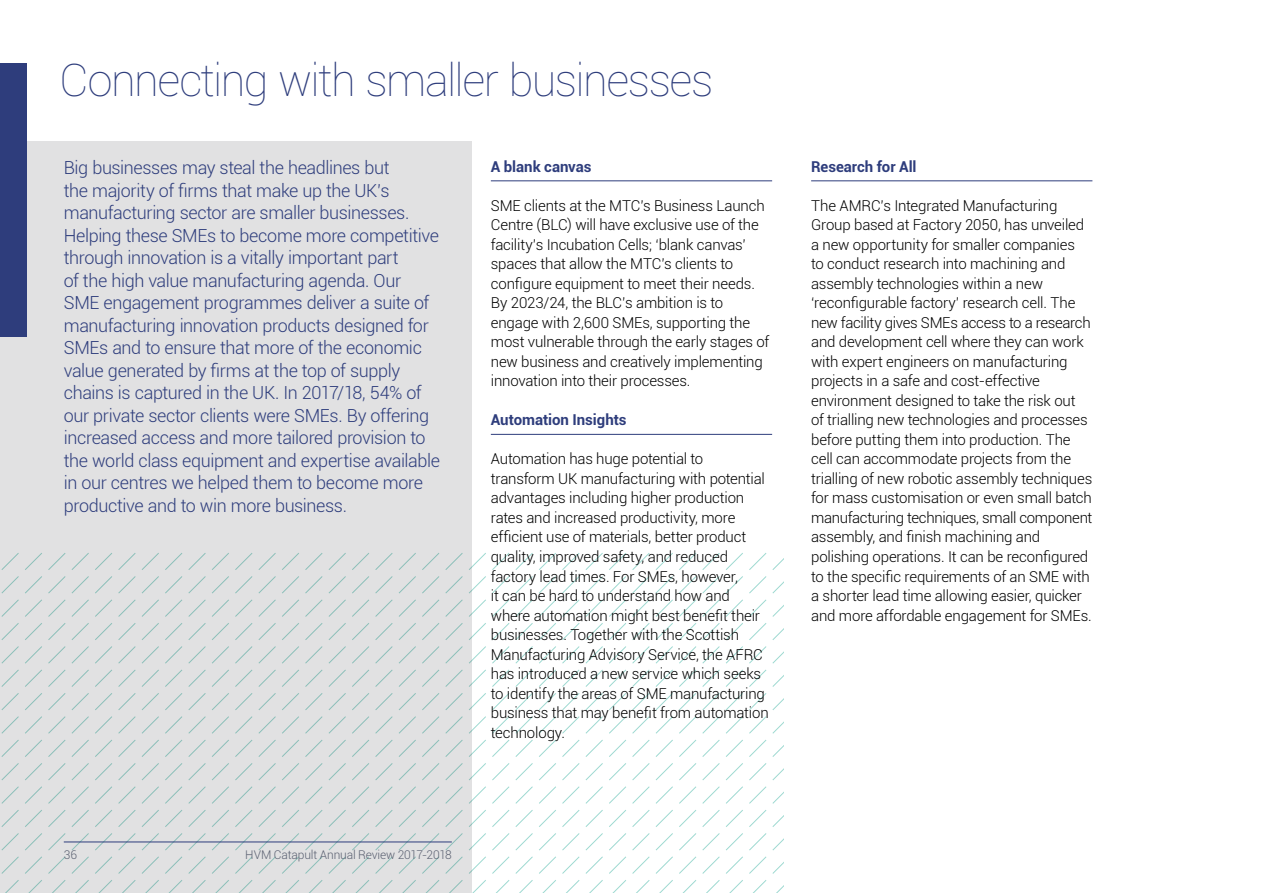
<style>
.page{position:relative;width:1263px;height:893px;background:#fff}
.page>*{position:absolute;margin:0;border:0;box-sizing:border-box;transform-origin:0 0}
.t1{font:100 45px "Roboto";letter-spacing:-.035em;color:#2e3d7c}
.t2{font:300 18px/22.5px "Roboto";letter-spacing:-.02em;color:#2e3d7c}
.t3{font:300 15px/19.5px "Roboto";letter-spacing:-.01em;color:#000}
.t4{font:700 15px "Roboto";letter-spacing:-.005em;color:#2e3d7c}
.t5{font:300 12px "Roboto";letter-spacing:-.01em;color:#5a6071}
</style>
<div class="page">
<div style="left:0;top:142px;width:471px;height:751px;background:#e1e1e2"></div>
<svg style="left:1px;top:553px;width:158px;height:17px"></svg>
<svg style="left:165px;top:553px;width:251px;height:17px"></svg>
<svg style="left:422px;top:552px;width:64px;height:18px"></svg>
<svg style="left:492px;top:553px;width:251px;height:17px"></svg>
<svg style="left:749px;top:553px;width:35px;height:17px"></svg>
<svg style="left:1px;top:576px;width:158px;height:181px"></svg>
<svg style="left:165px;top:576px;width:251px;height:181px"></svg>
<svg style="left:422px;top:576px;width:64px;height:181px"></svg>
<svg style="left:492px;top:576px;width:251px;height:181px"></svg>
<svg style="left:749px;top:576px;width:35px;height:181px"></svg>
<svg style="left:1px;top:763px;width:158px;height:64px"></svg>
<svg style="left:165px;top:763px;width:251px;height:64px"></svg>
<svg style="left:422px;top:763px;width:64px;height:64px"></svg>
<svg style="left:492px;top:763px;width:251px;height:64px"></svg>
<svg style="left:749px;top:763px;width:35px;height:64px"></svg>
<svg style="left:1px;top:833px;width:158px;height:60px"></svg>
<svg style="left:165px;top:833px;width:251px;height:60px"></svg>
<svg style="left:422px;top:833px;width:64px;height:60px"></svg>
<svg style="left:492px;top:833px;width:251px;height:60px"></svg>
<svg style="left:749px;top:833px;width:35px;height:60px"></svg>
<hr style="left:491px;top:180px;width:281px;height:1px;background:#2e3d7c">
<hr style="left:491px;top:434px;width:281px;height:1px;background:#2e3d7c">
<hr style="left:811px;top:180px;width:281px;height:1px;background:#2e3d7c">
<hr style="left:64px;top:842px;width:388px;height:1px;background:#2e3d7c">
<div style="left:0;top:64px;width:26px;height:273px;background:#2e3d7c"></div>
<h1 class="t1" style="left:60px;top:49px;width:655px">Connecting with smaller businesses</h1>
<p class="t2" style="left:64px;top:156px;width:378px">Big businesses may steal the headlines but<br>the majority of firms that make up the UK’s manufacturing sector are smaller businesses.<br>Helping these SMEs to become more competitive through innovation is a vitally important part<br>of the high value manufacturing agenda. Our SME engagement programmes deliver a suite of manufacturing innovation products designed for SMEs and to ensure that more of the economic value generated by firms at the top of supply chains is captured in the UK. In 2017/18, 54% of our private sector clients were SMEs. By offering increased access and more tailored provision to the world class equipment and expertise available in our centres we helped them to become more productive and to win more business.</p>
<p class="t4" style="left:491px;top:156px;width:102px">A blank canvas</p>
<p class="t3" style="left:491px;top:195px;width:280px">SME clients at the MTC’s Business Launch Centre (BLC) will have exclusive use of the facility’s Incubation Cells; ‘blank canvas’ spaces that allow the MTC’s clients to configure equipment to meet their needs.<br>By 2023/24, the BLC’s ambition is to engage with 2,600 SMEs, supporting the most vulnerable through the early stages of new business and creatively implementing innovation into their processes.</p>
<p class="t4" style="left:491px;top:410px;width:137px">Automation Insights</p>
<p class="t3" style="left:491px;top:449px;width:279px">Automation has huge potential to transform UK manufacturing with potential advantages including higher production rates and increased productivity, more efficient use of materials, better product quality, improved safety, and reduced factory lead times. For SMEs, however,<br>it can be hard to understand how and where automation might best benefit their businesses. Together with the Scottish Manufacturing Advisory Service, the AFRC has introduced a new service which seeks to identify the areas of SME manufacturing business that may benefit from automation technology.</p>
<p class="t4" style="left:811px;top:156px;width:107px">Research for All</p>
<p class="t3" style="left:811px;top:195px;width:283px">The AMRC’s Integrated Manufacturing Group based at Factory 2050, has unveiled a new opportunity for smaller companies<br>to conduct research into machining and assembly technologies within a new ‘reconfigurable factory’ research cell. The new facility gives SMEs access to a research and development cell where they can work with expert engineers on manufacturing projects in a safe and cost-effective environment designed to take the risk out<br>of trialling new technologies and processes before putting them into production. The cell can accommodate projects from the trialling of new robotic assembly techniques for mass customisation or even small batch manufacturing techniques, small component assembly, and finish machining and polishing operations. It can be reconfigured to the specific requirements of an SME with a shorter lead time allowing easier, quicker and more affordable engagement for SMEs.</p>
<p class="t5" style="left:64px;top:846px;width:15px">36</p>
<p class="t5" style="left:245px;top:846px;width:208px">HVM Catapult Annual Review 2017-2018</p>
</div>
